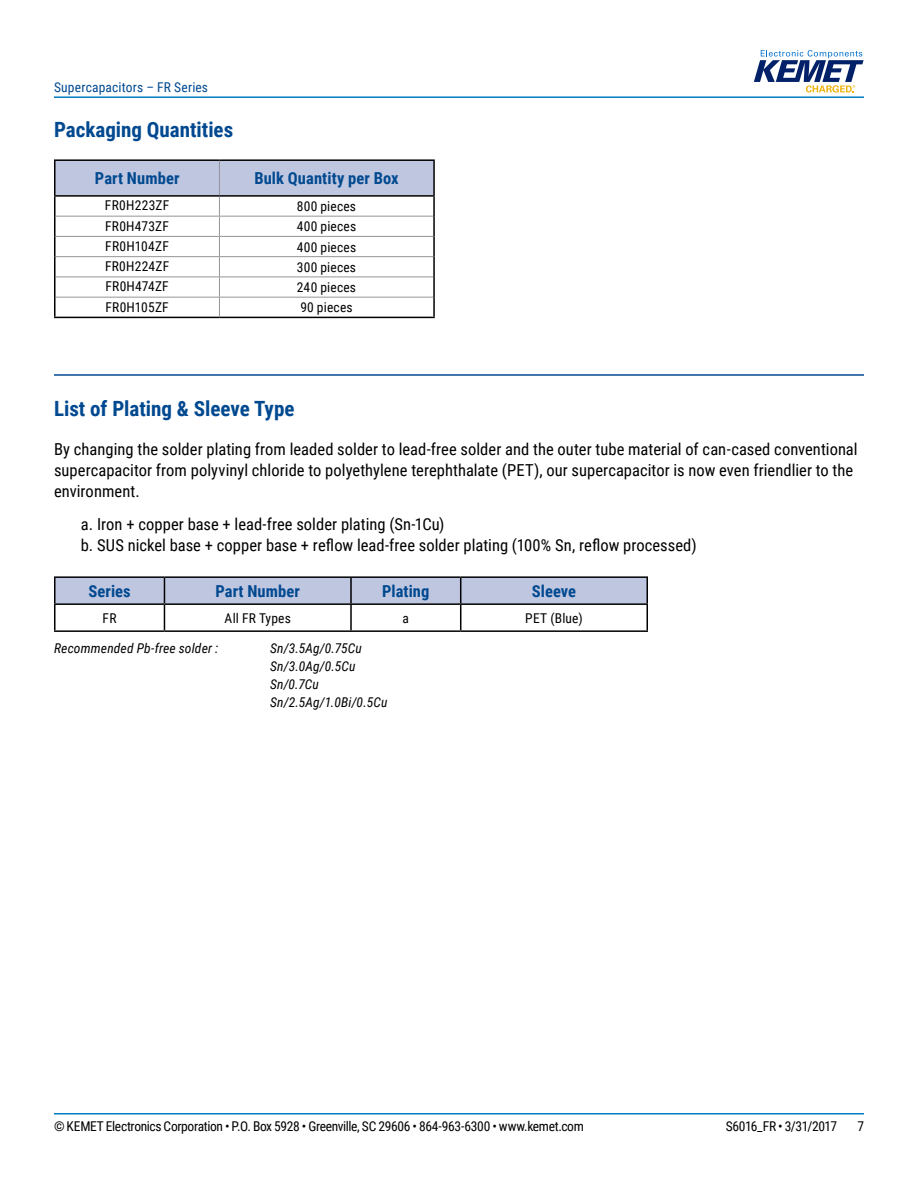
<style>
.page{position:relative;width:918px;height:1188px;background:#fff}
.page>*{position:absolute;margin:0;border:0;box-sizing:border-box;transform-origin:0 0}
.t1{font:700 21px "Roboto Condensed";color:#004990}
.t2{font:16.5px/21px "Roboto Condensed";letter-spacing:.005em;color:#000}
.t3{font:700 16.5px "Roboto Condensed";letter-spacing:.005em;color:#004990}
.t4{font:13.5px "Roboto Condensed";letter-spacing:.01em;color:#000}
.t5{font:13.5px "Roboto Condensed";letter-spacing:-.025em;color:#000}
.t6{font:italic 13.5px/18px "Roboto Condensed";letter-spacing:.01em;color:#000}
.t7{font:13.5px "Roboto Condensed";letter-spacing:.015em;color:#004990}
.t8{font:13.5px "Roboto Condensed";letter-spacing:-.035em;color:#000}
</style>
<div class="page">
<hr style="left:54px;top:1113px;width:810px;height:2px;background:#007dc3">
<hr style="left:54px;top:96px;width:810px;height:2px;background:#007dc3">
<svg style="left:754px;top:50px;width:110px;height:43px"></svg>
<hr style="left:54px;top:374px;width:810px;height:2px;background:#004990">
<hr style="left:54px;top:159px;width:165px;height:2px;background:#000">
<hr style="left:219px;top:159px;width:216px;height:2px;background:#000">
<hr style="left:219px;top:317px;width:216px;height:1px;background:#000">
<svg style="left:54px;top:160px;width:381px;height:157px"></svg>
<hr style="left:54px;top:216px;width:2px;height:20px;background:#000">
<hr style="left:54px;top:236px;width:2px;height:21px;background:#000">
<hr style="left:54px;top:257px;width:2px;height:20px;background:#000">
<hr style="left:54px;top:277px;width:2px;height:20px;background:#000">
<hr style="left:54px;top:297px;width:2px;height:20px;background:#000">
<hr style="left:54px;top:317px;width:165px;height:1px;background:#000">
<hr style="left:54px;top:576px;width:110px;height:2px;background:#000">
<hr style="left:164px;top:576px;width:187px;height:2px;background:#000">
<hr style="left:351px;top:576px;width:110px;height:2px;background:#000">
<hr style="left:461px;top:576px;width:187px;height:2px;background:#000">
<svg style="left:55px;top:577px;width:592px;height:53px"></svg>
<hr style="left:54px;top:578px;width:2px;height:25px;background:#000">
<hr style="left:646px;top:578px;width:2px;height:25px;background:#000">
<hr style="left:54px;top:605px;width:2px;height:25px;background:#000">
<hr style="left:646px;top:605px;width:2px;height:25px;background:#000">
<hr style="left:54px;top:630px;width:110px;height:2px;background:#000">
<hr style="left:164px;top:630px;width:187px;height:2px;background:#000">
<hr style="left:351px;top:630px;width:110px;height:2px;background:#000">
<hr style="left:461px;top:630px;width:187px;height:2px;background:#000">
<hr style="left:54px;top:603px;width:110px;height:2px;background:#000">
<hr style="left:164px;top:603px;width:187px;height:2px;background:#000">
<hr style="left:351px;top:603px;width:110px;height:2px;background:#000">
<hr style="left:461px;top:603px;width:187px;height:2px;background:#000">
<p class="t7" style="left:54px;top:78px;width:156px">Supercapacitors – FR Series</p>
<p class="t1" style="left:54px;top:115px;width:181px">Packaging Quantities</p>
<p class="t3" style="left:95px;top:167px;width:86px">Part Number</p>
<p class="t3" style="left:254px;top:167px;width:146px">Bulk Quantity per Box</p>
<p class="t4" style="left:105px;top:196px;width:66px">FR0H223ZF</p>
<p class="t4" style="left:297px;top:197px;width:61px">800 pieces</p>
<p class="t4" style="left:105px;top:216px;width:65px">FR0H473ZF</p>
<p class="t4" style="left:297px;top:217px;width:61px">400 pieces</p>
<p class="t4" style="left:105px;top:237px;width:65px">FR0H104ZF</p>
<p class="t4" style="left:297px;top:237px;width:61px">400 pieces</p>
<p class="t4" style="left:105px;top:257px;width:66px">FR0H224ZF</p>
<p class="t4" style="left:297px;top:258px;width:61px">300 pieces</p>
<p class="t4" style="left:105px;top:277px;width:65px">FR0H474ZF</p>
<p class="t4" style="left:297px;top:278px;width:61px">240 pieces</p>
<p class="t4" style="left:105px;top:297px;width:65px">FR0H105ZF</p>
<p class="t4" style="left:300px;top:298px;width:54px">90 pieces</p>
<p class="t1" style="left:54px;top:394px;width:242px">List of Plating &amp; Sleeve Type</p>
<p class="t2" style="left:54px;top:438px;width:805px">By changing the solder plating from leaded solder to lead-free solder and the outer tube material of can-cased conventional supercapacitor from polyvinyl chloride to polyethylene terephthalate (PET), our supercapacitor is now even friendlier to the environment.</p>
<p class="t2" style="left:81px;top:513px;width:617px">a. Iron + copper base + lead-free solder plating (Sn-1Cu)<br>b. SUS nickel base + copper base + reflow lead-free solder plating (100% Sn, reflow processed)</p>
<p class="t3" style="left:89px;top:579px;width:44px">Series</p>
<p class="t3" style="left:215px;top:579px;width:86px">Part Number</p>
<p class="t3" style="left:382px;top:579px;width:49px">Plating</p>
<p class="t3" style="left:532px;top:579px;width:46px">Sleeve</p>
<p class="t4" style="left:103px;top:608px;width:15px">FR</p>
<p class="t4" style="left:225px;top:608px;width:68px">All FR Types</p>
<p class="t4" style="left:403px;top:608px;width:8px">a</p>
<p class="t4" style="left:525px;top:608px;width:59px">PET (Blue)</p>
<p class="t6" style="left:54px;top:639px;width:166px">Recommended Pb-free solder :</p>
<p class="t6" style="left:270px;top:639px;width:119px">Sn/3.5Ag/0.75Cu<br>Sn/3.0Ag/0.5Cu<br>Sn/0.7Cu<br>Sn/2.5Ag/1.0Bi/0.5Cu</p>
<p class="t5" style="left:54px;top:1116px;width:531px">© KEMET Electronics Corporation • P.O. Box 5928 • Greenville, SC 29606 • 864-963-6300 • www.kemet.com</p>
<p class="t8" style="left:726px;top:1116px;width:113px">S6016_FR • 3/31/2017</p>
<p class="t4" style="left:857px;top:1116px;width:8px">7</p>
</div>
